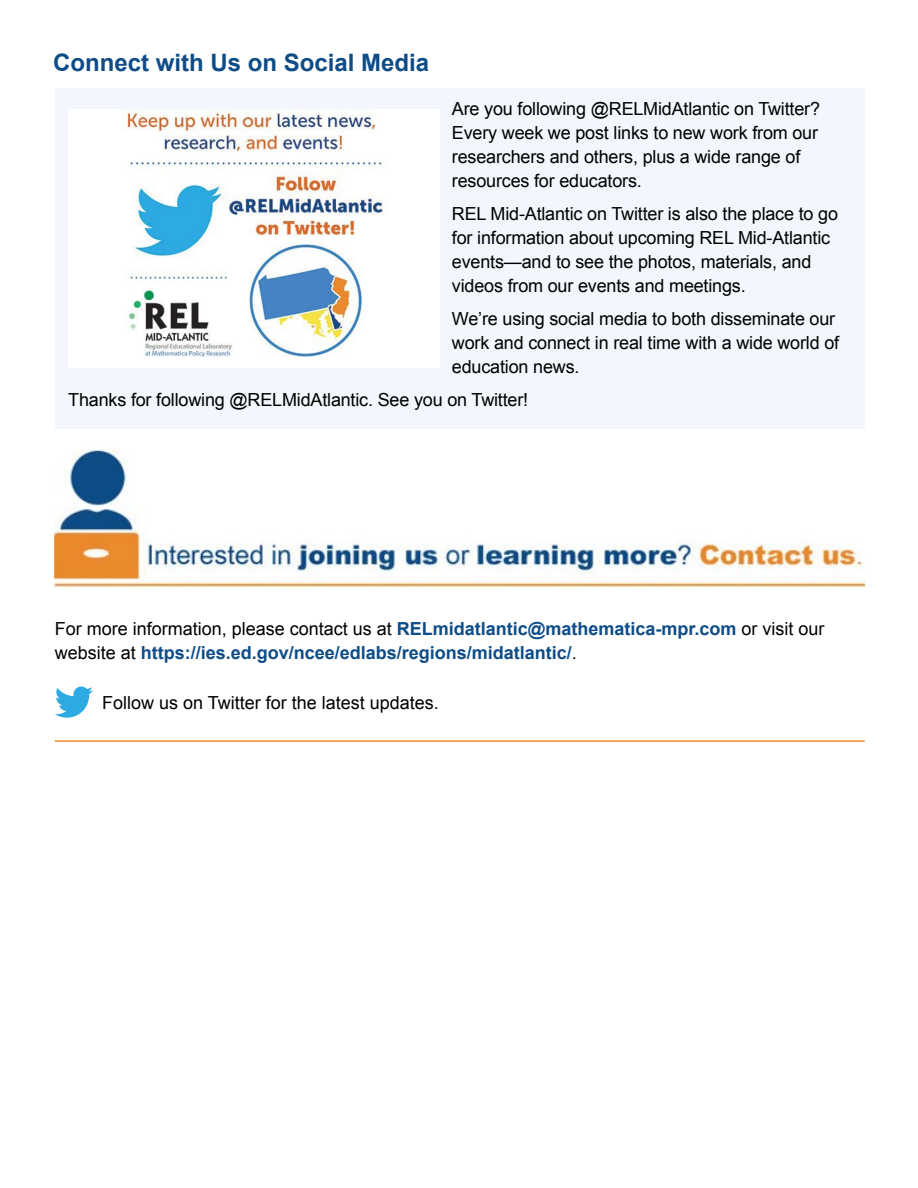
<style>
.page{position:relative;width:918px;height:1188px;background:#fff}
.page>*{position:absolute;margin:0;border:0;box-sizing:border-box;transform-origin:0 0}
.t1{font:700 24px "Arial";color:#0d4c87}
.t2{font:18px/24px "Arial";letter-spacing:-.01em;color:#000}
.t3{font:700 18px/24px "Arial";color:#0d4c87}
.s1{font-weight:400;color:#000}
</style>
<div class="page">
<div style="left:55px;top:88px;width:810px;height:340px;background:#f3f6fc"></div>
<div style="left:68px;top:110px;width:372px;height:258px;background:#fff"></div>
<img style="left:124px;top:110px;width:259px;height:247px">
<hr style="left:55px;top:740px;width:810px;height:2px;background:#eb892c">
<img style="left:54px;top:449px;width:811px;height:140px">
<svg style="left:55px;top:687px;width:38px;height:31px"></svg>
<p class="t1" style="left:53px;top:47px;width:378px">Connect with Us on Social Media</p>
<p class="t2" style="left:452px;top:97px;width:370px">Are you following @RELMidAtlantic on Twitter?<br>Every week we post links to new work from our researchers and others, plus a wide range of resources for educators.</p>
<p class="t2" style="left:452px;top:202px;width:388px">REL Mid-Atlantic on Twitter is also the place to go for information about upcoming REL Mid-Atlantic events—and to see the photos, materials, and videos from our events and meetings.</p>
<p class="t2" style="left:452px;top:307px;width:389px">We’re using social media to both disseminate our work and connect in real time with a wide world of education news.</p>
<p class="t2" style="left:68px;top:388px;width:462px">Thanks for following @RELMidAtlantic. See you on Twitter!</p>
<p class="t3" style="left:55px;top:618px;width:771px"><span class="s1">For more information, please contact us at</span> RELmidatlantic@mathematica-mpr.com <span class="s1">or visit our website at</span> https://ies.ed.gov/ncee/edlabs/regions/midatlantic/<span class="s1">.</span></p>
<p class="t2" style="left:102px;top:691px;width:338px">Follow us on Twitter for the latest updates.</p>
</div>
